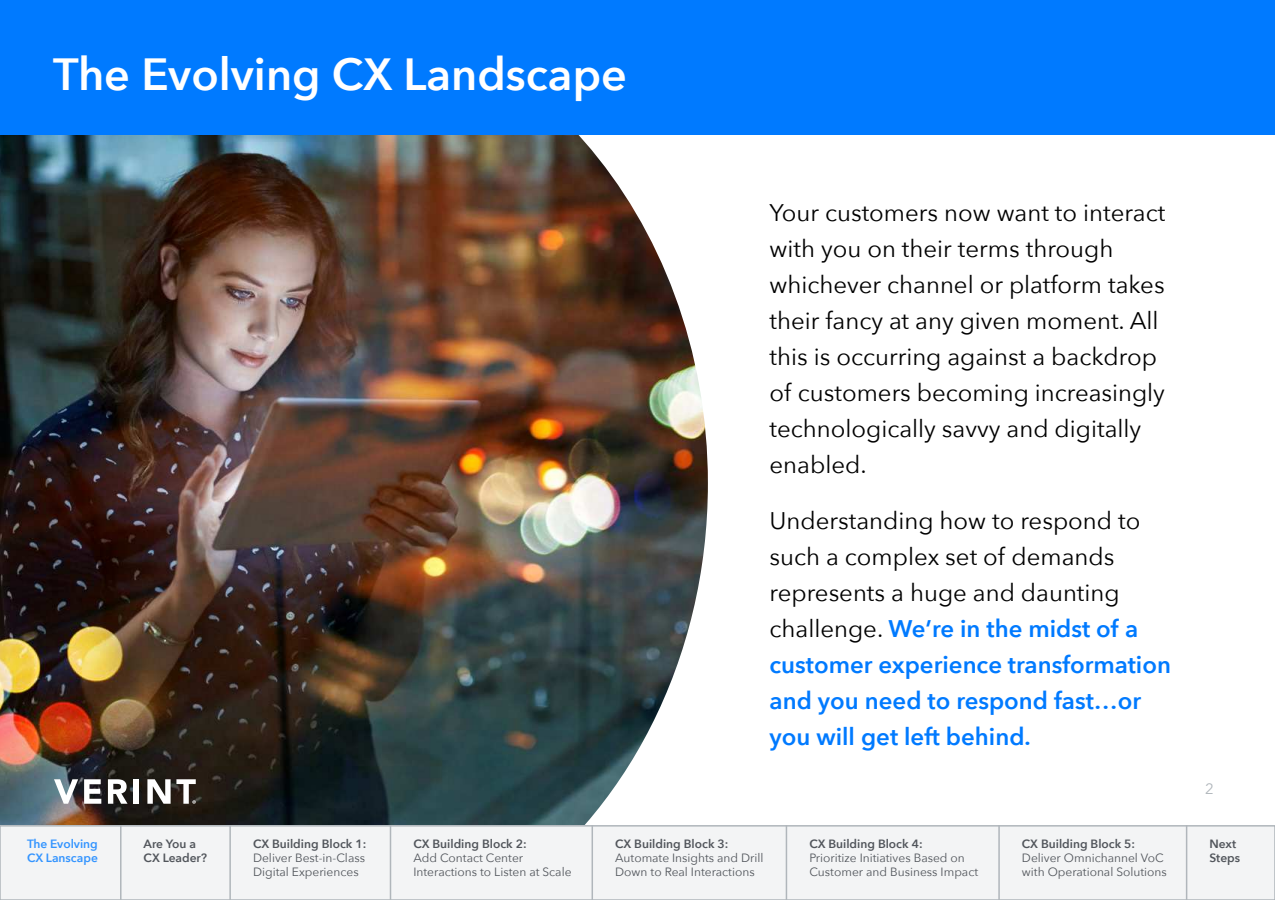
<style>
.page{position:relative;width:1275px;height:900px;background:#fff}
.page>*{position:absolute;margin:0;border:0;box-sizing:border-box;transform-origin:0 0}
.t1{font:600 45px "Avenir Next";color:#fff}
.t2{font:24px/36px "Avenir Next";color:#000}
.t3{font:600 24px/36px "Avenir Next";color:#007aff}
.t4{font:15px "Avenir Next";color:#b0b6bb}
.t5{font:12px/14.4px "Avenir Next";color:#51555b}
.t6{font:600 12px/14.4px "Avenir Next";color:#51555b}
.t7{font:600 12px/14.4px "Avenir Next";color:#3394ff}
.s1{font-weight:400;color:#000}
</style>
<div class="page">
<img style="left:0;top:135px;width:708px;height:690px">
<div style="left:0;top:0;width:1275px;height:135px;background:#007aff"></div>
<div style="left:0;top:826px;width:1275px;height:74px;background:#f3f4f5"></div>
<div style="left:0;top:825px;width:1275px;height:75px;border:2px solid #b0b6bb"></div>
<hr style="left:120px;top:825px;width:2px;height:75px;background:#b0b6bb">
<hr style="left:229px;top:825px;width:2px;height:75px;background:#b0b6bb">
<hr style="left:390px;top:825px;width:1px;height:75px;background:#b0b6bb">
<hr style="left:592px;top:825px;width:1px;height:75px;background:#b0b6bb">
<hr style="left:786px;top:825px;width:1px;height:75px;background:#b0b6bb">
<hr style="left:998px;top:825px;width:2px;height:75px;background:#b0b6bb">
<hr style="left:1186px;top:825px;width:1px;height:75px;background:#b0b6bb">
<svg style="left:54px;top:779px;width:24px;height:25px"></svg>
<svg style="left:84px;top:779px;width:17px;height:25px"></svg>
<svg style="left:108px;top:779px;width:20px;height:25px"></svg>
<div style="left:134px;top:779px;width:5px;height:25px;background:#fff"></div>
<svg style="left:147px;top:779px;width:49px;height:25px"></svg>
<h1 class="t1" style="left:53px;top:55px;width:575px">The Evolving CX Landscape</h1>
<p class="t7" style="left:27px;top:837px;width:72px">The Evolving<br>CX Lanscape</p>
<p class="t6" style="left:144px;top:837px;width:65px">Are You a<br>CX Leader?</p>
<p class="t6" style="left:253px;top:837px;width:115px">CX Building Block 1:</p>
<p class="t5" style="left:253px;top:852px;width:114px">Deliver Best-in-Class<br>Digital Experiences</p>
<p class="t6" style="left:413px;top:837px;width:115px">CX Building Block 2:</p>
<p class="t5" style="left:413px;top:852px;width:160px">Add Contact Center<br>Interactions to Listen at Scale</p>
<p class="t2" style="left:770px;top:197px;width:397px">Your customers now want to interact with you on their terms through whichever channel or platform takes their fancy at any given moment. All this is occurring against a backdrop of customers becoming increasingly technologically savvy and digitally enabled.</p>
<h2 class="t3" style="left:770px;top:505px;width:403px"><span class="s1">Understanding how to respond to such a complex set of demands represents a huge and daunting challenge.</span> We’re in the midst of a customer experience transformation and you need to respond fast…or you will get left behind.</h2>
<p class="t6" style="left:615px;top:837px;width:115px">CX Building Block 3:</p>
<p class="t5" style="left:615px;top:852px;width:150px">Automate Insights and Drill<br>Down to Real Interactions</p>
<p class="t6" style="left:809px;top:837px;width:115px">CX Building Block 4:</p>
<p class="t5" style="left:809px;top:852px;width:170px">Prioritize Initiatives Based on<br>Customer and Business Impact</p>
<p class="t6" style="left:1022px;top:837px;width:115px">CX Building Block 5:</p>
<p class="t5" style="left:1022px;top:852px;width:146px">Deliver Omnichannel VoC with Operational Solutions</p>
<p class="t4" style="left:1205px;top:783px;width:10px">2</p>
<p class="t6" style="left:1210px;top:837px;width:32px">Next<br>Steps</p>
</div>
